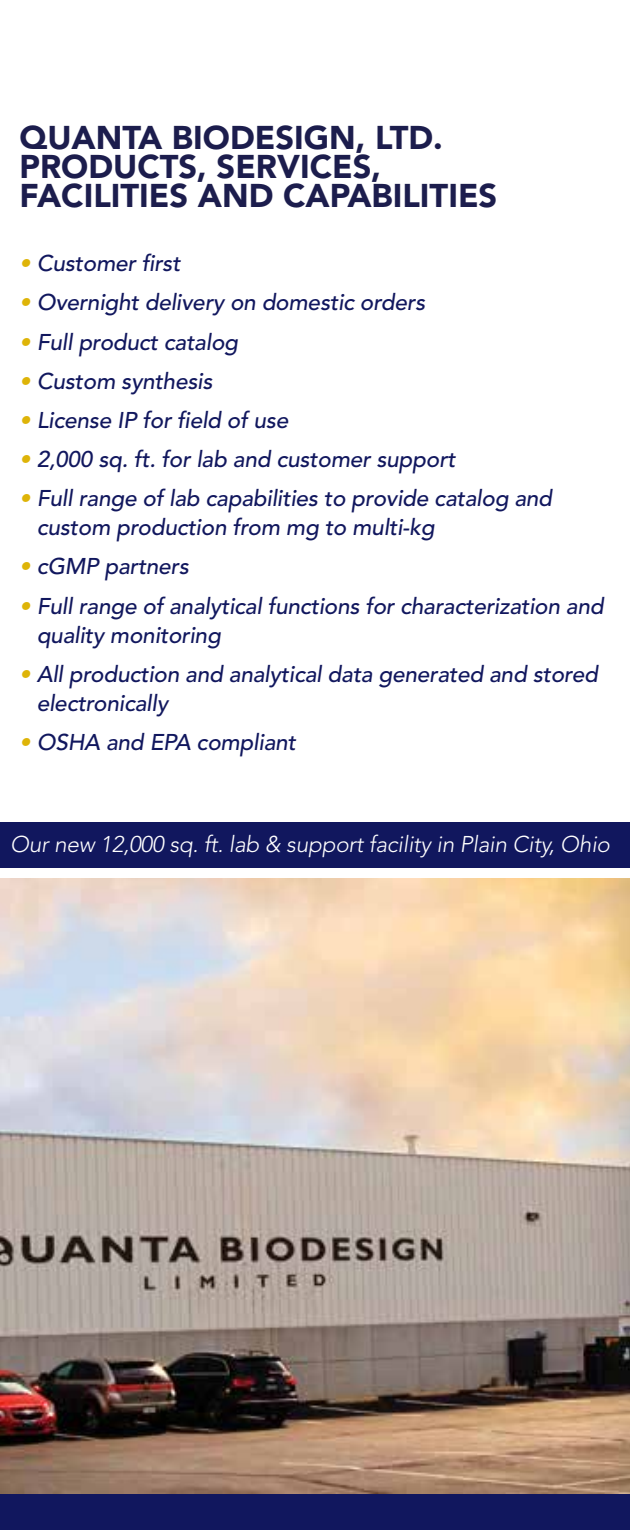
<style>
.page{position:relative;width:630px;height:1530px;background:#fff}
.page>*{position:absolute;margin:0;border:0;box-sizing:border-box;transform-origin:0 0}
.t1{font:900 32.75px/29.2px "Avenir LT Std";color:#1c1d4d}
.t2{font:italic 500 22.75px/29.2px "Avenir LT Std";letter-spacing:-.01em;color:#11175e}
.t3{font:italic 300 22.75px "Avenir LT Std";letter-spacing:-.01em;color:#fff}
.s1{color:#deb408}
</style>
<div class="page">
<div style="left:0;top:1494px;width:630px;height:36px;background:#11175e"></div>
<img style="left:0;top:878px;width:630px;height:616px">
<div style="left:0;top:823px;width:630px;height:45px;background:#11175e"></div>
<h1 class="t1" style="left:20px;top:123px;width:479px">QUANTA BIODESIGN, LTD.<br>PRODUCTS, SERVICES,<br>FACILITIES AND CAPABILITIES</h1>
<p class="t2" style="left:20px;top:249px;width:162px"><span class="s1">•</span> Customer first</p>
<p class="t2" style="left:20px;top:289px;width:407px"><span class="s1">•</span> Overnight delivery on domestic orders</p>
<p class="t2" style="left:20px;top:328px;width:220px"><span class="s1">•</span> Full product catalog</p>
<p class="t2" style="left:20px;top:367px;width:194px"><span class="s1">•</span> Custom synthesis</p>
<p class="t2" style="left:20px;top:406px;width:270px"><span class="s1">•</span> License IP for field of use</p>
<p class="t2" style="left:20px;top:445px;width:438px"><span class="s1">•</span> 2,000 sq. ft. for lab and customer support</p>
<p class="t2" style="left:37px;top:484px;width:517px;text-indent:-17px"><span class="s1">•</span> Full range of lab capabilities to provide catalog and custom production from mg to multi-kg</p>
<p class="t2" style="left:20px;top:552px;width:171px"><span class="s1">•</span> cGMP partners</p>
<p class="t2" style="left:37px;top:592px;width:569px;text-indent:-17px"><span class="s1">•</span> Full range of analytical functions for characterization and quality monitoring</p>
<p class="t2" style="left:37px;top:660px;width:563px;text-indent:-17px"><span class="s1">•</span> All production and analytical data generated and stored electronically</p>
<p class="t2" style="left:20px;top:728px;width:278px"><span class="s1">•</span> OSHA and EPA compliant</p>
<p class="t3" style="left:10px;top:831px;width:601px">Our new 12,000 sq. ft. lab &amp; support facility in Plain City, Ohio</p>
</div>
